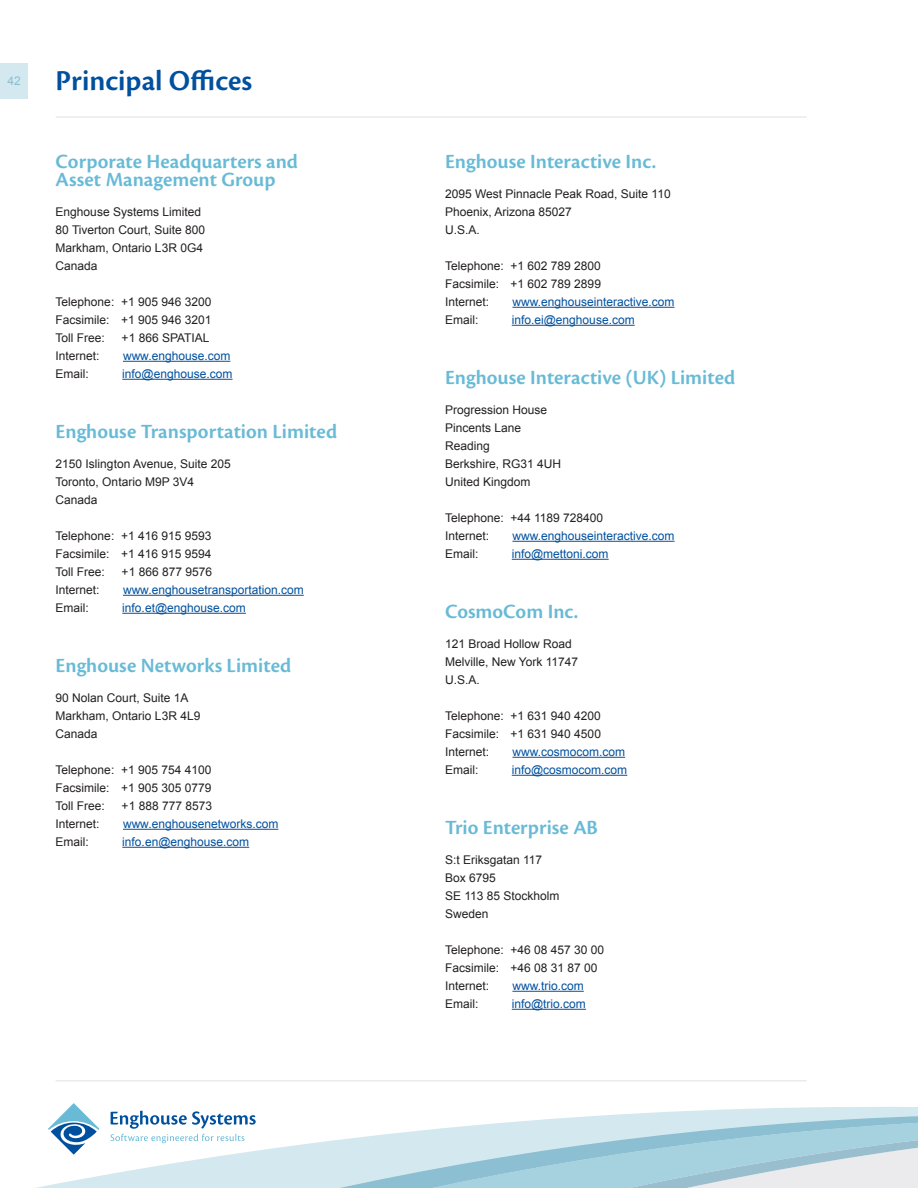
<style>
.page{position:relative;width:918px;height:1188px;background:#fff}
.page>*{position:absolute;margin:0;border:0;box-sizing:border-box;transform-origin:0 0}
.t1{font:600 30px "Cronos Pro";color:#00509e}
.t2{font:600 21px/18px "Cronos Pro";color:#68bad6}
.t3{font:12px/18px "Arial";color:#231f20}
.t4{font:12px "Arial";color:#00509e}
.t5{font:12px "Arial";color:#8cbfd1}
</style>
<div class="page">
<svg style="left:140px;top:1107px;width:778px;height:9px"></svg>
<svg style="left:553px;top:1116px;width:365px;height:3px"></svg>
<svg style="left:36px;top:1119px;width:882px;height:69px"></svg>
<svg style="left:110px;top:1111px;width:146px;height:32px"></svg>
<svg style="left:48px;top:1103px;width:52px;height:52px"></svg>
<hr style="left:56px;top:1080px;width:751px;height:2px;background:#ebebed">
<div style="left:0;top:63px;width:28px;height:36px;background:#d4e8f0"></div>
<hr style="left:56px;top:116px;width:751px;height:2px;background:#ebebed">
<hr style="left:512px;top:307px;width:163px;height:1px;background:#00509e">
<hr style="left:512px;top:325px;width:123px;height:1px;background:#00509e">
<hr style="left:512px;top:541px;width:163px;height:1px;background:#00509e">
<hr style="left:512px;top:559px;width:97px;height:1px;background:#00509e">
<hr style="left:512px;top:757px;width:113px;height:1px;background:#00509e">
<hr style="left:512px;top:775px;width:115px;height:1px;background:#00509e">
<hr style="left:512px;top:991px;width:72px;height:1px;background:#00509e">
<hr style="left:512px;top:1009px;width:74px;height:1px;background:#00509e">
<hr style="left:123px;top:361px;width:107px;height:1px;background:#00509e">
<hr style="left:122px;top:379px;width:111px;height:1px;background:#00509e">
<hr style="left:123px;top:595px;width:181px;height:1px;background:#00509e">
<hr style="left:122px;top:613px;width:124px;height:1px;background:#00509e">
<hr style="left:123px;top:829px;width:155px;height:1px;background:#00509e">
<hr style="left:122px;top:847px;width:127px;height:1px;background:#00509e">
<p class="t5" style="left:7px;top:73px;width:15px">42</p>
<h1 class="t1" style="left:56px;top:63px;width:198px">Principal Offices</h1>
<h2 class="t2" style="left:56px;top:153px;width:244px">Corporate Headquarters and<br>Asset Management Group</h2>
<p class="t3" style="left:56px;top:203px;width:151px">Enghouse Systems Limited<br>80 Tiverton Court, Suite 800<br>Markham, Ontario L3R 0G4<br>Canada</p>
<p class="t3" style="left:56px;top:293px;width:157px;text-align:justify">Telephone: +1 905 946 3200<br>Facsimile: +1 905 946 3201<br>Toll Free:</p>
<p class="t3" style="left:122px;top:329px;width:89px">+1 866 SPATIAL</p>
<p class="t3" style="left:56px;top:347px;width:46px">Internet:</p>
<p class="t4" style="left:123px;top:348px;width:109px">www.enghouse.com</p>
<p class="t3" style="left:56px;top:365px;width:35px">Email:</p>
<p class="t4" style="left:122px;top:366px;width:112px">info@enghouse.com</p>
<h2 class="t2" style="left:56px;top:423px;width:283px">Enghouse Transportation Limited</h2>
<p class="t3" style="left:56px;top:455px;width:177px">2150 Islington Avenue, Suite 205<br>Toronto, Ontario M9P 3V4<br>Canada</p>
<p class="t3" style="left:56px;top:527px;width:157px;text-align:justify">Telephone: +1 416 915 9593<br>Facsimile: +1 416 915 9594<br>Toll Free:</p>
<p class="t3" style="left:122px;top:563px;width:92px">+1 866 877 9576</p>
<p class="t3" style="left:56px;top:581px;width:46px">Internet:</p>
<p class="t4" style="left:123px;top:582px;width:182px">www.enghousetransportation.com</p>
<p class="t3" style="left:56px;top:599px;width:35px">Email:</p>
<p class="t4" style="left:122px;top:600px;width:125px">info.et@enghouse.com</p>
<h2 class="t2" style="left:56px;top:657px;width:237px">Enghouse Networks Limited</h2>
<p class="t3" style="left:56px;top:689px;width:146px">90 Nolan Court, Suite 1A<br>Markham, Ontario L3R 4L9<br>Canada</p>
<p class="t3" style="left:56px;top:761px;width:157px;text-align:justify">Telephone: +1 905 754 4100<br>Facsimile: +1 905 305 0779<br>Toll Free:</p>
<p class="t3" style="left:122px;top:797px;width:92px">+1 888 777 8573</p>
<p class="t3" style="left:56px;top:815px;width:46px">Internet:</p>
<p class="t4" style="left:123px;top:816px;width:157px">www.enghousenetworks.com</p>
<p class="t3" style="left:56px;top:833px;width:35px">Email:</p>
<p class="t4" style="left:122px;top:834px;width:128px">info.en@enghouse.com</p>
<h2 class="t2" style="left:445px;top:153px;width:212px">Enghouse Interactive Inc.</h2>
<p class="t3" style="left:445px;top:185px;width:227px">2095 West Pinnacle Peak Road, Suite 110<br>Phoenix, Arizona 85027<br>U.S.A.</p>
<p class="t3" style="left:445px;top:257px;width:157px;text-align:justify">Telephone: +1 602 789 2800<br>Facsimile: +1 602 789 2899<br>Internet:</p>
<p class="t4" style="left:512px;top:294px;width:164px">www.enghouseinteractive.com</p>
<p class="t3" style="left:445px;top:311px;width:35px">Email:</p>
<p class="t4" style="left:512px;top:312px;width:124px">info.ei@enghouse.com</p>
<h2 class="t2" style="left:445px;top:369px;width:292px">Enghouse Interactive (UK) Limited</h2>
<p class="t3" style="left:445px;top:401px;width:118px">Progression House<br>Pincents Lane<br>Reading<br>Berkshire, RG31 4UH<br>United Kingdom</p>
<p class="t3" style="left:445px;top:509px;width:160px">Telephone: +44 1189 728400<br>Internet:</p>
<p class="t4" style="left:512px;top:528px;width:164px">www.enghouseinteractive.com</p>
<p class="t3" style="left:445px;top:545px;width:35px">Email:</p>
<p class="t4" style="left:512px;top:546px;width:98px">info@mettoni.com</p>
<h2 class="t2" style="left:445px;top:603px;width:135px">CosmoCom Inc.</h2>
<p class="t3" style="left:445px;top:635px;width:135px">121 Broad Hollow Road<br>Melville, New York 11747<br>U.S.A.</p>
<p class="t3" style="left:445px;top:707px;width:157px;text-align:justify">Telephone: +1 631 940 4200<br>Facsimile: +1 631 940 4500<br>Internet:</p>
<p class="t4" style="left:512px;top:744px;width:114px">www.cosmocom.com</p>
<p class="t3" style="left:445px;top:761px;width:35px">Email:</p>
<p class="t4" style="left:512px;top:762px;width:117px">info@cosmocom.com</p>
<h2 class="t2" style="left:445px;top:819px;width:154px">Trio Enterprise AB</h2>
<p class="t3" style="left:445px;top:851px;width:116px">S:t Eriksgatan 117<br>Box 6795<br>SE 113 85 Stockholm<br>Sweden</p>
<p class="t3" style="left:445px;top:941px;width:161px">Telephone: +46 08 457 30 00<br>Facsimile: +46 08 31 87 00<br>Internet:</p>
<p class="t4" style="left:512px;top:978px;width:73px">www.trio.com</p>
<p class="t3" style="left:445px;top:995px;width:35px">Email:</p>
<p class="t4" style="left:512px;top:996px;width:76px">info@trio.com</p>
</div>
